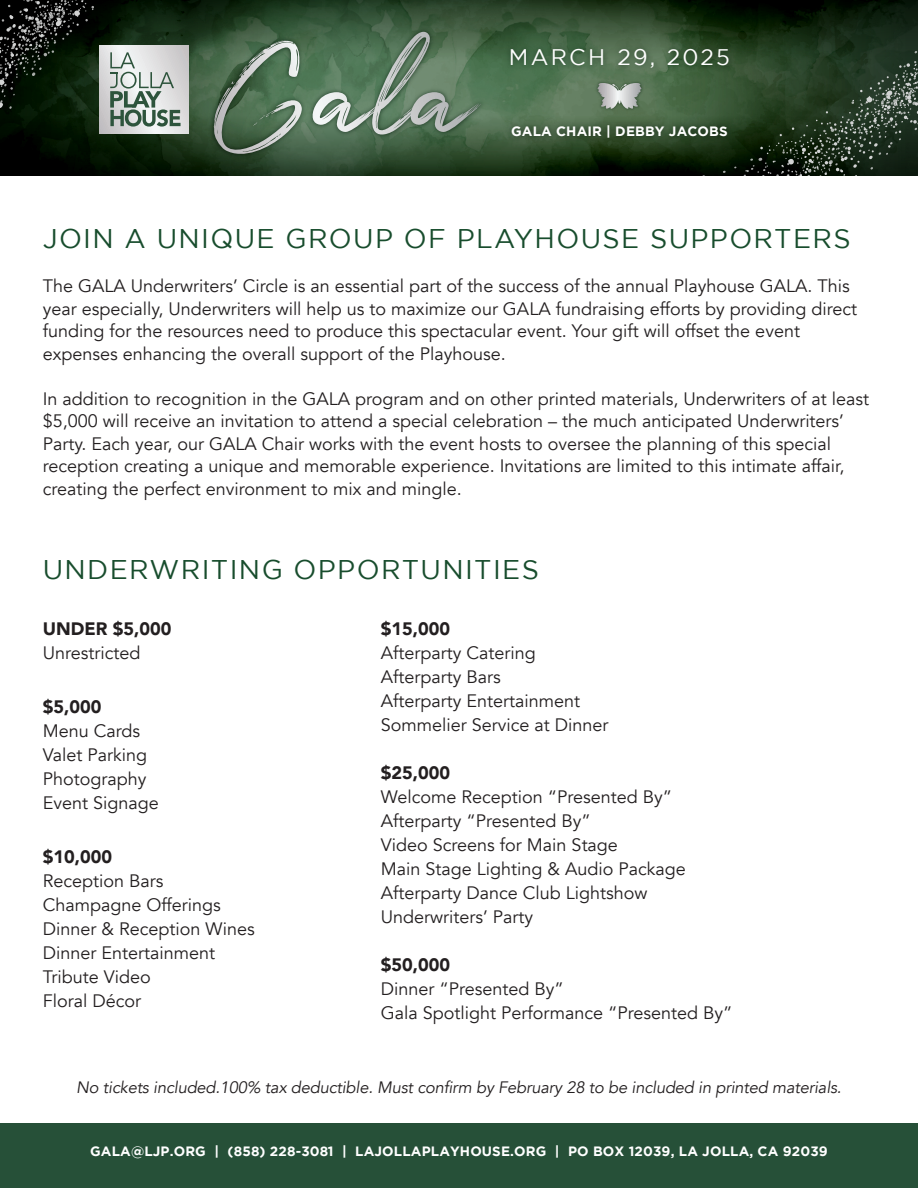
<style>
.page{position:relative;width:918px;height:1188px;background:#fff}
.page>*{position:absolute;margin:0;border:0;box-sizing:border-box;transform-origin:0 0}
.t1{font:27px "Gotham";letter-spacing:.05em;color:#184d2d}
.t2{font:22.5px "Gotham";letter-spacing:.1em;color:#fff}
.t3{font:18px/24px "Avenir";color:#231f20}
.t4{font:900 18px "Avenir";color:#231f20}
.t5{font:italic 16.5px "Avenir";letter-spacing:-.01em;color:#231f20}
.t6{font:700 13.5px "Gotham";letter-spacing:.01em;color:#fff}
</style>
<div class="page">
<img style="left:488px;top:64px;width:157px;height:46px">
<svg style="left:0;top:64px;width:207px;height:46px"></svg>
<svg style="left:645px;top:64px;width:99px;height:46px;background:#446341"></svg>
<svg style="left:94px;top:0;width:824px;height:64px;background:#1c321c"></svg>
<svg style="left:0;top:110px;width:744px;height:65px;background:#132611"></svg>
<svg style="left:744px;top:61px;width:174px;height:115px;background:#283b27"></svg>
<svg style="left:0;top:0;width:94px;height:109px;background:#151f15"></svg>
<img style="left:500px;top:37px;width:239px;height:41px">
<img style="left:502px;top:115px;width:235px;height:33px">
<img style="left:207px;top:25px;width:281px;height:136px">
<svg style="left:213px;top:40px;width:89px;height:120px;background:#5e7860"></svg>
<svg style="left:310px;top:32px;width:171px;height:103px;background:#6a866e"></svg>
<img style="left:594px;top:79px;width:51px;height:34px">
<svg style="left:595px;top:83px;width:49px;height:26px"></svg>
<svg style="left:99px;top:45px;width:90px;height:89px;background:#d8d7d8"></svg>
<svg style="left:110px;top:52px;width:71px;height:75px;background:#b2bdb7"></svg>
<div style="left:0;top:1123px;width:918px;height:65px;background:#265038"></div>
<p class="t2" style="left:509px;top:45px;width:223px">MARCH 29, 2025</p>
<p class="t6" style="left:511px;top:123px;width:218px">GALA CHAIR | DEBBY JACOBS</p>
<h1 class="t1" style="left:43px;top:224px;width:810px">JOIN A UNIQUE GROUP OF PLAYHOUSE SUPPORTERS</h1>
<p class="t3" style="left:43px;top:275px;width:816px;line-height:22.5px">The GALA Underwriters’ Circle is an essential part of the success of the annual Playhouse GALA. This year especially, Underwriters will help us to maximize our GALA fundraising efforts by providing direct funding for the resources need to produce this spectacular event. Your gift will offset the event expenses enhancing the overall support of the Playhouse.</p>
<p class="t3" style="left:43px;top:388px;width:828px;line-height:22.5px">In addition to recognition in the GALA program and on other printed materials, Underwriters of at least $5,000 will receive an invitation to attend a special celebration – the much anticipated Underwriters’ Party. Each year, our GALA Chair works with the event hosts to oversee the planning of this special reception creating a unique and memorable experience. Invitations are limited to this intimate affair, creating the perfect environment to mix and mingle.</p>
<h1 class="t1" style="left:43px;top:554px;width:498px">UNDERWRITING OPPORTUNITIES</h1>
<p class="t4" style="left:43px;top:613px;width:130px">UNDER $5,000</p>
<p class="t3" style="left:43px;top:641px;width:99px">Unrestricted</p>
<p class="t4" style="left:43px;top:691px;width:60px">$5,000</p>
<p class="t3" style="left:43px;top:719px;width:118px">Menu Cards<br>Valet Parking<br>Photography<br>Event Signage</p>
<p class="t4" style="left:43px;top:841px;width:71px">$10,000</p>
<p class="t3" style="left:43px;top:869px;width:214px">Reception Bars<br>Champagne Offerings<br>Dinner &amp; Reception Wines<br>Dinner Entertainment<br>Tribute Video<br>Floral Décor</p>
<p class="t4" style="left:381px;top:613px;width:71px">$15,000</p>
<p class="t3" style="left:381px;top:641px;width:229px">Afterparty Catering<br>Afterparty Bars<br>Afterparty Entertainment<br>Sommelier Service at Dinner</p>
<p class="t4" style="left:381px;top:757px;width:71px">$25,000</p>
<p class="t3" style="left:381px;top:785px;width:307px">Welcome Reception “Presented By”<br>Afterparty “Presented By”<br>Video Screens for Main Stage<br>Main Stage Lighting &amp; Audio Package<br>Afterparty Dance Club Lightshow<br>Underwriters’ Party</p>
<p class="t4" style="left:381px;top:949px;width:71px">$50,000</p>
<p class="t3" style="left:381px;top:977px;width:353px">Dinner “Presented By”<br>Gala Spotlight Performance “Presented By”</p>
<p class="t5" style="left:76px;top:1077px;width:767px">No tickets included.100% tax deductible. Must confirm by February 28 to be included in printed materials.</p>
<p class="t6" style="left:90px;top:1144px;width:739px">GALA@LJP.ORG | (858) 228-3081 | LAJOLLAPLAYHOUSE.ORG | PO BOX 12039, LA JOLLA, CA 92039</p>
</div>
